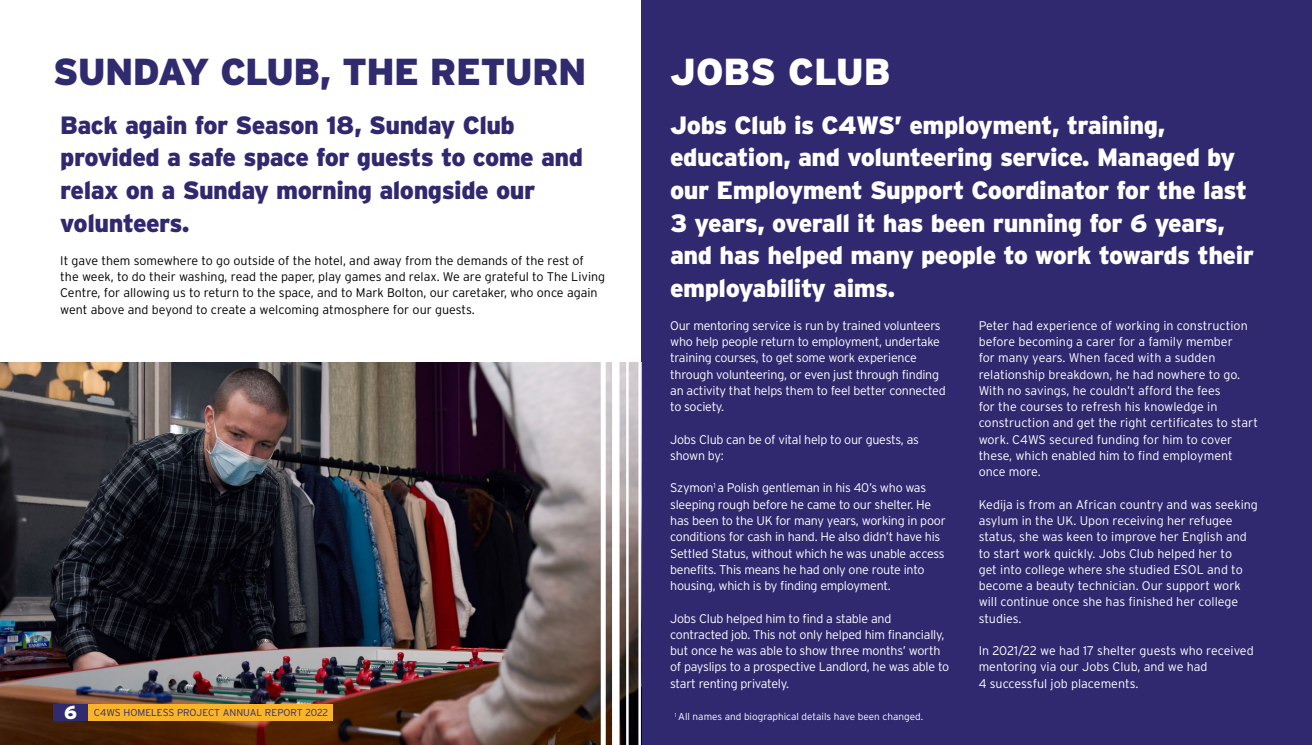
<style>
.page{position:relative;width:1312px;height:745px;background:#fff}
.page>*{position:absolute;margin:0;border:0;box-sizing:border-box;transform-origin:0 0}
.t1{font:900 37.5px "Interstate";letter-spacing:-.02em;color:#302a6f}
.t2{font:900 37.5px "Interstate";color:#fff}
.t3{font:900 25px/32.5px "Interstate";letter-spacing:-.02em;color:#fff}
.t4{font:900 25px/32.5px "Interstate";letter-spacing:-.02em;color:#302970}
.t5{font:300 12.5px/16.2px "Interstate";letter-spacing:-.02em;color:#fff}
.t6{font:300 12.5px/16.2px "Interstate";color:#fff}
.t7{font:300 12.5px/16.2px "Interstate";color:#000}
.t8{font:300 10px "Interstate";color:#fff}
.t9{font:300 10px "Interstate";color:#302a6f}
.s1{font-weight:900;font-size:18.75px;color:#fff}
</style>
<div class="page">
<div style="left:641px;top:0;width:670px;height:744px;background:#302970"></div>
<img style="left:0;top:362px;width:641px;height:382px">
<div style="left:600px;top:351px;width:5px;height:393px;background:#fff"></div>
<div style="left:612px;top:351px;width:7px;height:393px;background:#fff"></div>
<hr style="left:626px;top:351px;width:2px;height:393px;background:#fff">
<hr style="left:638px;top:351px;width:2px;height:393px;background:#fff">
<div style="left:53px;top:703px;width:279px;height:16px;background:#fab42a"></div>
<div style="left:53px;top:703px;width:35px;height:16px;background:#302a6f"></div>
<h1 class="t1" style="left:53px;top:50px;width:534px">SUNDAY CLUB, THE RETURN</h1>
<h1 class="t2" style="left:670px;top:50px;width:222px">JOBS CLUB</h1>
<h2 class="t4" style="left:60px;top:108px;width:524px">Back again for Season 18, Sunday Club provided a safe space for guests to come and relax on a Sunday morning alongside our volunteers.</h2>
<p class="t7" style="left:60px;top:252px;width:546px">It gave them somewhere to go outside of the hotel, and away from the demands of the rest of the week, to do their washing, read the paper, play games and relax. We are grateful to The Living Centre, for allowing us to return to the space, and to Mark Bolton, our caretaker, who once again went above and beyond to create a welcoming atmosphere for our guests.</p>
<p class="t3" style="left:670px;top:108px;width:585px">Jobs Club is C4WS’ employment, training, education, and volunteering service. Managed by our Employment Support Coordinator for the last 3 years, overall it has been running for 6 years, and has helped many people to work towards their employability aims.</p>
<p class="t9" style="left:64px;top:706px;width:266px"><span class="s1">6</span> C4WS HOMELESS PROJECT ANNUAL REPORT 2022</p>
<p class="t5" style="left:670px;top:317px;width:277px">Our mentoring service is run by trained volunteers who help people return to employment, undertake training courses, to get some work experience through volunteering, or even just through finding an activity that helps them to feel better connected to society.</p>
<p class="t5" style="left:670px;top:431px;width:250px">Jobs Club can be of vital help to our guests, as shown by:</p>
<p class="t5" style="left:670px;top:479px;width:277px">Szymon<sup>1</sup> a Polish gentleman in his 40’s who was sleeping rough before he came to our shelter. He has been to the UK for many years, working in poor conditions for cash in hand. He also didn’t have his Settled Status, without which he was unable access benefits. This means he had only one route into housing, which is by finding employment.</p>
<p class="t5" style="left:670px;top:609px;width:280px">Jobs Club helped him to find a stable and contracted job. This not only helped him financially, but once he was able to show three months’ worth of payslips to a prospective Landlord, he was able to start renting privately.</p>
<p class="t8" style="left:674px;top:710px;width:250px"><sup>1</sup> All names and biographical details have been changed.</p>
<p class="t6" style="left:978px;top:317px;width:281px">Peter had experience of working in construction before becoming a carer for a family member<br>for many years. When faced with a sudden relationship breakdown, he had nowhere to go.<br>With no savings, he couldn’t afford the fees<br>for the courses to refresh his knowledge in construction and get the right certificates to start work. C4WS secured funding for him to cover these, which enabled him to find employment once more.</p>
<p class="t6" style="left:978px;top:496px;width:281px">Kedija is from an African country and was seeking asylum in the UK. Upon receiving her refugee status, she was keen to improve her English and to start work quickly. Jobs Club helped her to<br>get into college where she studied ESOL and to become a beauty technician. Our support work will continue once she has finished her college studies.</p>
<p class="t6" style="left:978px;top:642px;width:276px">In 2021/22 we had 17 shelter guests who received mentoring via our Jobs Club, and we had<br>4 successful job placements.</p>
</div>
